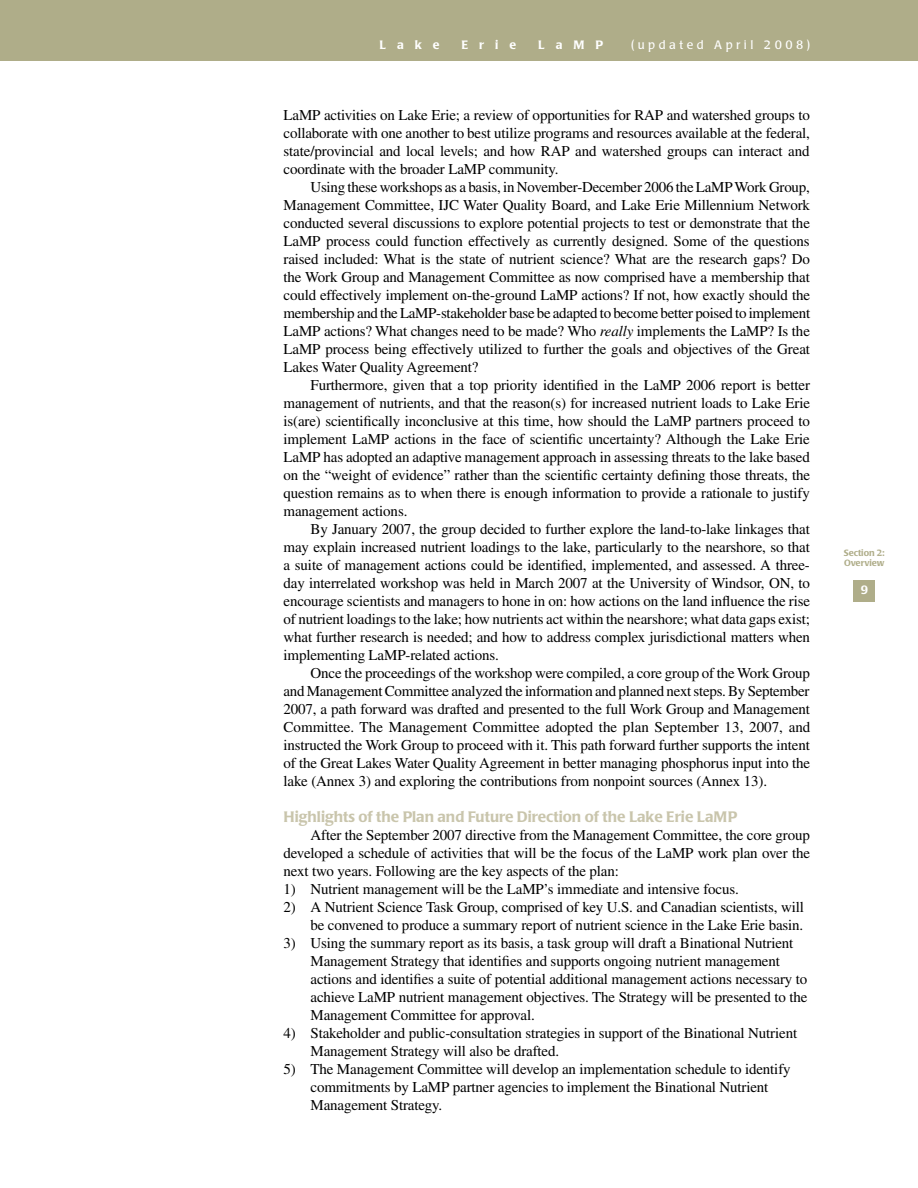
<style>
.page{position:relative;width:918px;height:1188px;background:#fff}
.page>*{position:absolute;margin:0;border:0;box-sizing:border-box;transform-origin:0 0}
.t1{font:15px/18px "Times";letter-spacing:-.01em;color:#000;text-align:justify}
.t2{font:500 15px "Poppl Laudatio";color:#c9c5ac}
.t3{font:12px "Poppl Laudatio";color:#fff}
.t4{font:500 12px "Poppl Laudatio";color:#fff}
.t5{font:500 9px/10.8px "Poppl Laudatio";color:#afad89}
.s1{font-style:italic}
</style>
<div class="page">
<div style="left:0;top:0;width:918px;height:61px;background:#afad89"></div>
<div style="left:853px;top:580px;width:22px;height:22px;background:#afad89"></div>
<p class="t4" style="left:380px;top:38px;width:61px">L a k e</p>
<p class="t4" style="left:461px;top:38px;width:56px">E r i e</p>
<p class="t4" style="left:538px;top:38px;width:66px">L a M P</p>
<p class="t3" style="left:631px;top:38px;width:180px">( u p d a t e d A p r i l 2 0 0 8 )</p>
<p class="t1" style="left:284px;top:106px;width:528px">LaMP activities on Lake Erie; a review of opportunities for RAP and watershed groups to collaborate with one another to best utilize programs and resources available at the federal, state/provincial and local levels; and how RAP and watershed groups can interact and coordinate with the broader LaMP community.</p>
<p class="t1" style="left:284px;top:178px;width:528px;text-indent:27px">Using these workshops as a basis, in November-December 2006 the LaMP Work Group, Management Committee, IJC Water Quality Board, and Lake Erie Millennium Network conducted several discussions to explore potential projects to test or demonstrate that the LaMP process could function effectively as currently designed. Some of the questions raised included: What is the state of nutrient science? What are the research gaps? Do the Work Group and Management Committee as now comprised have a membership that could effectively implement on-the-ground LaMP actions? If not, how exactly should the membership and the LaMP-stakeholder base be adapted to become better poised to implement LaMP actions? What changes need to be made? Who <span class="s1">really</span> implements the LaMP? Is the LaMP process being effectively utilized to further the goals and objectives of the Great Lakes Water Quality Agreement?</p>
<p class="t1" style="left:284px;top:376px;width:528px;text-indent:27px">Furthermore, given that a top priority identified in the LaMP 2006 report is better management of nutrients, and that the reason(s) for increased nutrient loads to Lake Erie is(are) scientifically inconclusive at this time, how should the LaMP partners proceed to implement LaMP actions in the face of scientific uncertainty? Although the Lake Erie LaMP has adopted an adaptive management approach in assessing threats to the lake based on the “weight of evidence” rather than the scientific certainty defining those threats, the question remains as to when there is enough information to provide a rationale to justify management actions.</p>
<p class="t1" style="left:284px;top:520px;width:528px;text-indent:27px">By January 2007, the group decided to further explore the land-to-lake linkages that may explain increased nutrient loadings to the lake, particularly to the nearshore, so that a suite of management actions could be identified, implemented, and assessed. A three&shy;day interrelated workshop was held in March 2007 at the University of Windsor, ON, to encourage scientists and managers to hone in on: how actions on the land influence the rise of nutrient loadings to the lake; how nutrients act within the nearshore; what data gaps exist; what further research is needed; and how to address complex jurisdictional matters when implementing LaMP-related actions.</p>
<p class="t1" style="left:284px;top:664px;width:528px;text-indent:27px">Once the proceedings of the workshop were compiled, a core group of the Work Group and Management Committee analyzed the information and planned next steps. By September 2007, a path forward was drafted and presented to the full Work Group and Management Committee. The Management Committee adopted the plan September 13, 2007, and instructed the Work Group to proceed with it. This path forward further supports the intent of the Great Lakes Water Quality Agreement in better managing phosphorus input into the lake (Annex 3) and exploring the contributions from nonpoint sources (Annex 13).</p>
<p class="t2" style="left:284px;top:808px;width:456px">Highlights of the Plan and Future Direction of the Lake Erie LaMP</p>
<p class="t1" style="left:284px;top:826px;width:528px;text-indent:27px">After the September 2007 directive from the Management Committee, the core group developed a schedule of activities that will be the focus of the LaMP work plan over the next two years. Following are the key aspects of the plan:</p>
<p class="t1" style="left:284px;top:880px;width:457px">1) Nutrient management will be the LaMP’s immediate and intensive focus.</p>
<p class="t1" style="left:284px;top:898px;width:522px;text-align:right">2) A Nutrient Science Task Group, comprised of key U.S. and Canadian scientists, will be convened to produce a summary report of nutrient science in the Lake Erie basin.</p>
<p class="t1" style="left:310px;top:934px;width:498px;text-align:left;text-indent:-27px">3) Using the summary report as its basis, a task group will draft a Binational Nutrient Management Strategy that identifies and supports ongoing nutrient management actions and identifies a suite of potential additional management actions necessary to achieve LaMP nutrient management objectives. The Strategy will be presented to the Management Committee for approval.</p>
<p class="t1" style="left:310px;top:1024px;width:488px;text-indent:-27px">4) Stakeholder and public-consultation strategies in support of the Binational Nutrient<br>Management Strategy will also be drafted.</p>
<p class="t1" style="left:310px;top:1060px;width:482px;text-align:left;text-indent:-27px">5) The Management Committee will develop an implementation schedule to identify commitments by LaMP partner agencies to implement the Binational Nutrient<br>Management Strategy.</p>
<p class="t5" style="left:844px;top:547px;width:42px">Section 2:<br>Overview</p>
<p class="t4" style="left:861px;top:583px;width:9px">9</p>
</div>
